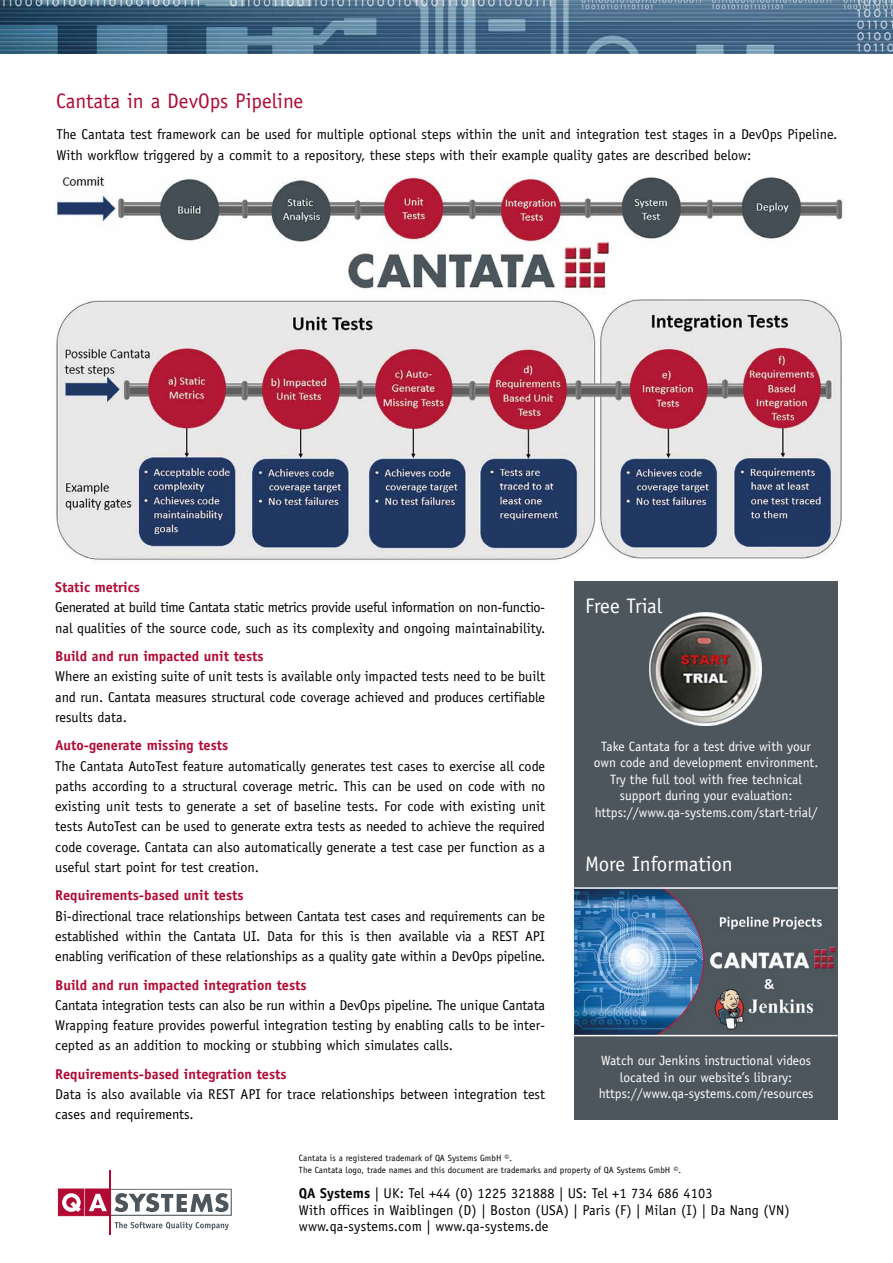
<style>
.page{position:relative;width:893px;height:1263px;background:#fff}
.page>*{position:absolute;margin:0;border:0;box-sizing:border-box;transform-origin:0 0}
.t1{font:21px "Officina Sans Std";color:#b10933}
.t2{font:21px "Officina Sans Std";color:#fff}
.t3{font:14.25px/20.2px "Officina Sans Std";color:#000;text-align:justify}
.t4{font:700 14.25px "Officina Sans Std";color:#b10933}
.t5{font:14.25px/20.2px "Officina Sans Std";letter-spacing:-.025em;color:#000}
.t6{font:13.5px/16.5px "Officina Sans Std";color:#fff;text-align:center}
.t7{font:9px/12px "Officina Sans Std";letter-spacing:.01em;color:#000}
.s1{font-weight:700}
</style>
<div class="page">
<img style="left:0;top:0;width:893px;height:54px">
<div style="left:58px;top:1189px;width:26px;height:27px;background:#b10933"></div>
<div style="left:58px;top:1189px;width:26px;height:27px;border:1px solid #b10933"></div>
<div style="left:85px;top:1189px;width:25px;height:26px;background:#b10933"></div>
<div style="left:85px;top:1189px;width:26px;height:27px;border:1px solid #b10933"></div>
<hr style="left:110px;top:1170px;width:1px;height:65px;background:#b10933">
<svg style="left:62px;top:1193px;width:19px;height:19px"></svg>
<svg style="left:89px;top:1189px;width:143px;height:27px"></svg>
<svg style="left:115px;top:1222px;width:114px;height:8px"></svg>
<div style="left:574px;top:582px;width:264px;height:538px;background:#4c565c"></div>
<img style="left:53px;top:175px;width:790px;height:385px">
<img style="left:650px;top:612px;width:111px;height:113px">
<img style="left:574px;top:889px;width:264px;height:146px">
<hr style="left:574px;top:887px;width:264px;height:2px;background:#fff">
<hr style="left:574px;top:1035px;width:264px;height:1px;background:#fff">
<h1 class="t1" style="left:56px;top:89px;width:249px">Cantata in a DevOps Pipeline</h1>
<p class="t3" style="left:56px;top:123px;width:782px;line-height:21px">The Cantata test framework can be used for multiple optional steps within the unit and integration test stages in a DevOps Pipeline.<br>With workflow triggered by a commit to a repository, these steps with their example quality gates are described below:</p>
<p class="t4" style="left:55px;top:578px;width:86px">Static metrics</p>
<p class="t5" style="left:55px;top:597px;width:491px">Generated at build time Cantata static metrics provide useful information on non-functio&shy;nal qualities of the source code, such as its complexity and ongoing maintainability.</p>
<p class="t4" style="left:55px;top:647px;width:210px">Build and run impacted unit tests</p>
<p class="t3" style="left:55px;top:666px;width:491px">Where an existing suite of unit tests is available only impacted tests need to be built and run. Cantata measures structural code coverage achieved and produces certifiable results data.</p>
<p class="t4" style="left:55px;top:736px;width:174px">Auto-generate missing tests</p>
<p class="t3" style="left:55px;top:756px;width:491px">The Cantata AutoTest feature automatically generates test cases to exercise all code paths according to a structural coverage metric. This can be used on code with no existing unit tests to generate a set of baseline tests. For code with existing unit tests AutoTest can be used to generate extra tests as needed to achieve the required code coverage. Cantata can also automatically generate a test case per function as a useful start point for test creation.</p>
<p class="t4" style="left:55px;top:886px;width:190px">Requirements-based unit tests</p>
<p class="t3" style="left:55px;top:906px;width:491px">Bi-directional trace relationships between Cantata test cases and requirements can be established within the Cantata UI. Data for this is then available via a REST API enabling verification of these relationships as a quality gate within a DevOps pipeline.</p>
<p class="t4" style="left:55px;top:976px;width:253px">Build and run impacted integration tests</p>
<p class="t3" style="left:55px;top:995px;width:491px">Cantata integration tests can also be run within a DevOps pipeline. The unique Cantata Wrapping feature provides powerful integration testing by enabling calls to be inter&shy;cepted as an addition to mocking or stubbing which simulates calls.</p>
<p class="t4" style="left:55px;top:1065px;width:233px">Requirements-based integration tests</p>
<p class="t3" style="left:55px;top:1084px;width:491px">Data is also available via REST API for trace relationships between integration test cases and requirements.</p>
<h1 class="t2" style="left:585px;top:594px;width:79px">Free Trial</h1>
<p class="t6" style="left:594px;top:738px;width:226px">Take Cantata for a test drive with your own code and development environment.<br>Try the full tool with free technical support during your evaluation: https://www.qa-systems.com/start-trial/</p>
<h1 class="t2" style="left:585px;top:852px;width:149px">More Information</h1>
<p class="t6" style="left:599px;top:1053px;width:216px">Watch our Jenkins instructional videos located in our website’s library: https://www.qa-systems.com/resources</p>
<p class="t7" style="left:299px;top:1152px;width:384px">Cantata is a registered trademark of QA Systems GmbH ©.<br>The Cantata logo, trade names and this document are trademarks and property of QA Systems GmbH ©.</p>
<p class="t3" style="left:299px;top:1185px;width:492px;line-height:16.5px;text-align:left"><span class="s1">QA Systems</span> | UK: Tel +44 (0) 1225 321888 | US: Tel +1 734 686 4103<br>With offices in Waiblingen (D) | Boston (USA) | Paris (F) | Milan (I) | Da Nang (VN) www.qa-systems.com | www.qa-systems.de</p>
</div>
